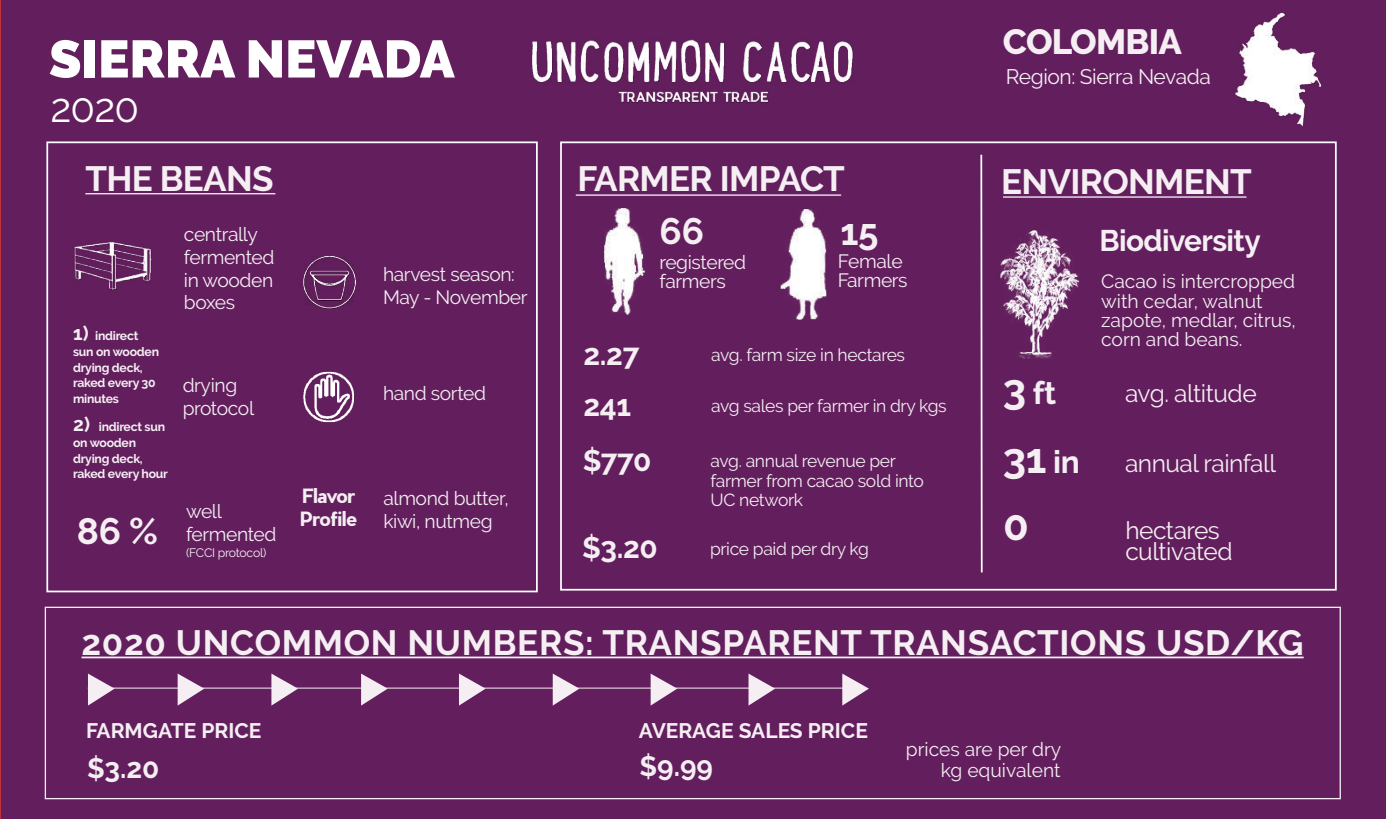
<style>
.page{position:relative;width:1386px;height:819px;background:#631f5d}
.page>*{position:absolute;margin:0;border:0;box-sizing:border-box;transform-origin:0 0}
.t1{font:900 52.5px "Raleway";color:#fff}
.t2{font:700 42px "Raleway";color:#f5eff3}
.t3{font:40.25px "Raleway";color:#fff}
.t4{font:700 36.75px "Raleway";color:#f5eff3}
.t5{font:700 35px "Raleway";letter-spacing:.015em;color:#f5eff3}
.t6{font:700 35px "Raleway";letter-spacing:-.02em;color:#f5eff3}
.t7{font:800 35px "Raleway";letter-spacing:-.02em;color:#f5eff3}
.t8{font:700 31.5px "Raleway";color:#f5eff3}
.t9{font:700 29.75px "Raleway";letter-spacing:-.02em;color:#f5eff3}
.t10{font:700 28px "Raleway";color:#f5eff3}
.t11{font:24.5px/21px "Raleway";letter-spacing:-.02em;color:#f5eff3}
.t12{font:700 22.75px "Raleway";color:#f5eff3}
.t13{font:700 22.22px "Raleway";letter-spacing:-.02em;color:#f5eff3}
.t14{font:700 21px "Raleway";color:#f5eff3}
.t15{font:21px "Raleway";letter-spacing:-.02em;color:#f5eff3}
.t16{font:19.25px/22.8px "Raleway";letter-spacing:-.02em;color:#f5eff3}
.t17{font:19.25px/19.2px "Raleway";color:#f5eff3}
.t18{font:700 19.25px/22.8px "Pier Sans";letter-spacing:-.02em;color:#f5eff3}
.t19{font:17.5px/19.2px "Raleway";letter-spacing:-.02em;color:#f5eff3}
.t20{font:700 12.25px/15.8px "Raleway";letter-spacing:-.02em;color:#f5eff3}
.t21{font:12.25px "Raleway";letter-spacing:-.025em;color:#f5eff3}
.s1{font-size:19.25px}
.s2{font-size:42px}
.s3{font-size:31.5px}
</style>
<div class="page">
<div style="left:560px;top:141px;width:777px;height:450px;border:2px solid #fff"></div>
<hr style="left:85px;top:193px;width:190px;height:1px;background:#f4eef3">
<hr style="left:576px;top:194px;width:265px;height:2px;background:#f4eef3">
<div style="left:46px;top:141px;width:492px;height:451px;border:2px solid #fff"></div>
<div style="left:1271px;top:4px;width:115px;height:136px;background:#631f5d"></div>
<hr style="left:980px;top:155px;width:3px;height:417px;background:#fff">
<hr style="left:1003px;top:196px;width:244px;height:2px;background:#f4eef3">
<div style="left:48px;top:27px;width:676px;height:60px;background:#631f5d"></div>
<div style="left:47px;top:26px;width:678px;height:62px;border:2px solid #651f5d"></div>
<div style="left:50px;top:85px;width:598px;height:39px;background:#631f5d"></div>
<img style="left:58px;top:229px;width:109px;height:69px">
<div style="left:45px;top:607px;width:1296px;height:192px;border:1px solid #f4eef3"></div>
<hr style="left:88px;top:688px;width:766px;height:1px;background:#f5eff3">
<svg style="left:88px;top:674px;width:27px;height:32px"></svg>
<svg style="left:178px;top:674px;width:26px;height:32px"></svg>
<svg style="left:271px;top:674px;width:27px;height:32px"></svg>
<svg style="left:361px;top:674px;width:27px;height:32px"></svg>
<svg style="left:459px;top:674px;width:27px;height:32px"></svg>
<svg style="left:553px;top:674px;width:26px;height:32px"></svg>
<svg style="left:651px;top:674px;width:26px;height:32px"></svg>
<svg style="left:749px;top:674px;width:26px;height:32px"></svg>
<svg style="left:842px;top:674px;width:27px;height:32px"></svg>
<hr style="left:82px;top:657px;width:1222px;height:1px;background:#f5eff3">
<img style="left:1218px;top:6px;width:125px;height:135px">
<img style="left:291px;top:347px;width:64px;height:77px">
<img style="left:293px;top:244px;width:67px;height:65px">
<img style="left:990px;top:227px;width:90px;height:139px">
<img style="left:772px;top:203px;width:62px;height:121px">
<img style="left:585px;top:203px;width:64px;height:114px">
<img style="left:532px;top:22px;width:322px;height:88px">
<h1 class="t1" style="left:49px;top:29px;width:407px">SIERRA NEVADA</h1>
<h3 class="t3" style="left:50px;top:85px;width:90px">2020</h3>
<h3 class="t6" style="left:85px;top:158px;width:190px">THE BEANS</h3>
<h3 class="t6" style="left:578px;top:159px;width:269px">FARMER IMPACT</h3>
<p class="t20" style="left:73px;top:328px;width:88px"><span class="s1">1)</span> indirect sun on wooden drying deck, raked every 30 minutes</p>
<p class="t20" style="left:73px;top:419px;width:96px"><span class="s1">2)</span> indirect sun on wooden drying deck, raked every hour</p>
<h3 class="t4" style="left:77px;top:510px;width:83px">86 %</h3>
<p class="t16" style="left:184px;top:223px;width:92px">centrally fermented in wooden boxes</p>
<p class="t16" style="left:183px;top:374px;width:73px">drying protocol</p>
<p class="t16" style="left:186px;top:500px;width:92px">well fermented</p>
<p class="t21" style="left:186px;top:545px;width:82px">(FCCI protocol)</p>
<p class="t16" style="left:383px;top:263px;width:146px">harvest season:<br>May - November</p>
<p class="t16" style="left:383px;top:382px;width:105px">hand sorted</p>
<p class="t18" style="left:300px;top:485px;width:58px">Flavor<br>Profile</p>
<p class="t16" style="left:383px;top:487px;width:127px">almond butter, kiwi, nutmeg</p>
<h3 class="t4" style="left:660px;top:210px;width:46px">66</h3>
<p class="t16" style="left:660px;top:253px;width:88px;line-height:19.2px">registered farmers</p>
<h3 class="t4" style="left:840px;top:211px;width:40px">15</h3>
<p class="t16" style="left:838px;top:251px;width:71px;line-height:19.2px">Female<br>Farmers</p>
<h3 class="t9" style="left:583px;top:338px;width:58px">2.27</h3>
<p class="t19" style="left:711px;top:345px;width:195px">avg. farm size in hectares</p>
<h3 class="t9" style="left:583px;top:389px;width:49px">241</h3>
<p class="t19" style="left:711px;top:396px;width:237px">avg sales per farmer in dry kgs</p>
<h3 class="t9" style="left:583px;top:444px;width:70px">$770</h3>
<p class="t19" style="left:711px;top:452px;width:215px">avg. annual revenue per farmer from cacao sold into<br>UC network</p>
<p class="t19" style="left:710px;top:539px;width:160px">price paid per dry kg</p>
<h3 class="t9" style="left:582px;top:531px;width:77px">$3.20</h3>
<h3 class="t7" style="left:1003px;top:22px;width:181px">COLOMBIA</h3>
<p class="t15" style="left:1006px;top:64px;width:206px">Region: Sierra Nevada</p>
<h3 class="t6" style="left:1001px;top:162px;width:252px">ENVIRONMENT</h3>
<h3 class="t9" style="left:1099px;top:224px;width:163px">Biodiversity</h3>
<p class="t17" style="left:1101px;top:272px;width:196px">Cacao is intercropped with cedar, walnut zapote, medlar, citrus, corn and beans.</p>
<h3 class="t8" style="left:1003px;top:375px;width:55px"><span class="s2">3</span>ft</h3>
<p class="t11" style="left:1125px;top:383px;width:133px">avg. altitude</p>
<h2 class="t2" style="left:1003px;top:434px;width:78px">31 <span class="s3">in</span></h2>
<p class="t11" style="left:1125px;top:453px;width:152px">annual rainfall</p>
<h2 class="t2" style="left:1003px;top:501px;width:27px">0</h2>
<p class="t11" style="left:1125px;top:520px;width:109px">hectares cultivated</p>
<p class="t13" style="left:536px;top:616px;width:727px">2017 UNCOMMON NUMBERS: TRANSPARENT TRANSACTIONS USD/KG</p>
<h3 class="t5" style="left:82px;top:623px;width:1224px">2020 UNCOMMON NUMBERS: TRANSPARENT TRANSACTIONS USD/KG</h3>
<p class="t13" style="left:194px;top:636px;width:729px">2016 UNCOMMON NUMBERS: TRANSPARENT TRANSACTIONS USD/KG</p>
<p class="t14" style="left:86px;top:719px;width:177px">FARMGATE PRICE</p>
<h3 class="t10" style="left:87px;top:752px;width:74px">$3.20</h3>
<p class="t14" style="left:639px;top:719px;width:231px">AVERAGE SALES PRICE</p>
<h3 class="t10" style="left:640px;top:751px;width:75px">$9.99</h3>
<p class="t17" style="left:906px;top:739px;width:157px;line-height:21px;text-align:right">prices are per dry kg equivalent</p>
<p class="t12" style="left:686px;top:729px;width:61px">$4.20</p>
<p class="t12" style="left:821px;top:729px;width:115px">$5.65-6.50</p>
</div>
